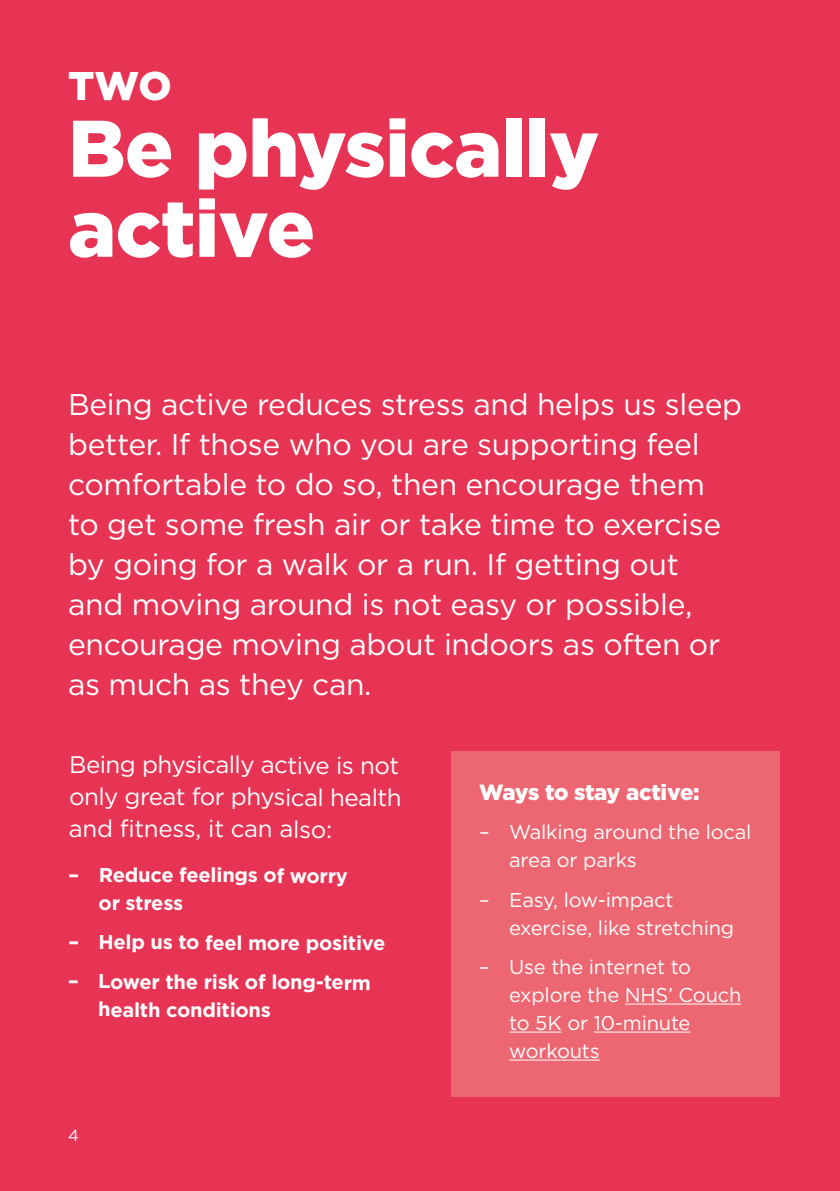
<style>
.page{position:relative;width:840px;height:1191px;background:#fff}
.page>*{position:absolute;margin:0;border:0;box-sizing:border-box;transform-origin:0 0}
.t1{font:900 80px/80px "Gotham";letter-spacing:-.005em;color:#fff}
.t2{font:900 40px "Gotham";color:#fff}
.t3{font:30px/40px "Gotham";letter-spacing:-.01em;color:#fff}
.t4{font:24px/32px "Gotham";letter-spacing:-.025em;color:#fff;text-align:justify}
.t5{font:900 22px "Gotham";letter-spacing:-.02em;color:#fff}
.t6{font:20px/28px "Gotham";letter-spacing:-.01em;color:#fff}
.t7{font:700 20px/27.6px "Gotham";letter-spacing:-.015em;color:#fff}
.t8{font:16px "Gotham";color:#fff}
</style>
<div class="page">
<div style="left:0;top:0;width:839px;height:1191px;background:#e73454"></div>
<div style="left:450px;top:751px;width:329px;height:346px;background:#ec6771"></div>
<hr style="left:624px;top:1003px;width:117px;height:1px;background:#fff">
<hr style="left:509px;top:1031px;width:52px;height:1px;background:#fff">
<hr style="left:593px;top:1031px;width:97px;height:1px;background:#fff">
<hr style="left:509px;top:1059px;width:90px;height:1px;background:#fff">
<h2 class="t2" style="left:68px;top:63px;width:105px">TWO</h2>
<h1 class="t1" style="left:68px;top:106px;width:532px">Be physically active</h1>
<p class="t3" style="left:68px;top:383px;width:675px">Being active reduces stress and helps us sleep better. If those who you are supporting feel comfortable to do so, then encourage them to get some fresh air or take time to exercise by going for a walk or a run. If getting out<br>and moving around is not easy or possible, encourage moving about indoors as often or as much as they can.</p>
<p class="t4" style="left:69px;top:748px;width:334px">Being physically active is not only great for physical health and fitness, it can also:</p>
<p class="t7" style="left:98px;top:861px;width:251px;text-indent:-30px">– Reduce feelings of worry or stress</p>
<p class="t7" style="left:68px;top:928px;width:318px">– Help us to feel more positive</p>
<p class="t7" style="left:98px;top:968px;width:274px;text-indent:-30px">– Lower the risk of long-term health conditions</p>
<p class="t8" style="left:68px;top:1125px;width:12px">4</p>
<p class="t5" style="left:479px;top:779px;width:222px">Ways to stay active:</p>
<p class="t6" style="left:509px;top:818px;width:243px;text-indent:-30px">– Walking around the local area or parks</p>
<p class="t6" style="left:509px;top:885px;width:226px;text-indent:-30px">– Easy, low-impact exercise, like stretching</p>
<p class="t6" style="left:509px;top:952px;width:233px;text-indent:-30px">– Use the internet to explore the NHS’ Couch to 5K or 10-minute workouts</p>
</div>
